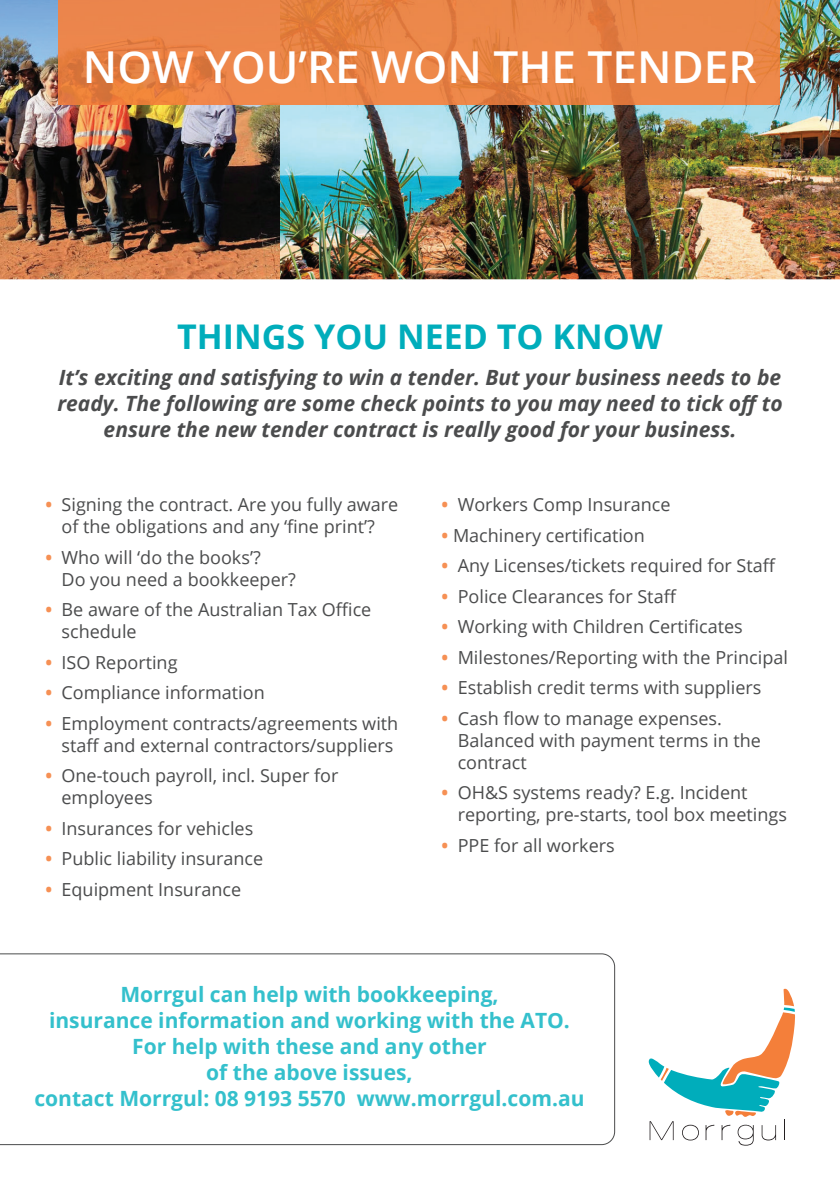
<style>
.page{position:relative;width:840px;height:1191px;background:#fff}
.page>*{position:absolute;margin:0;border:0;box-sizing:border-box;transform-origin:0 0}
.t1{font:600 44px "Open Sans";color:#fff}
.t2{font:700 34px "Open Sans";color:#00adbb}
.t3{font:italic 700 21px/26px "Open Sans";color:#4b4c4d;text-align:center}
.t4{font:700 21px/26px "Open Sans";color:#34c0cc;text-align:center}
.t5{font:18px/22px "Open Sans";color:#4b4c4d}
.s1{font-weight:700;color:#f69054}
</style>
<div class="page">
<svg style="left:0;top:953px;width:614px;height:192px"></svg>
<img style="left:0;top:0;width:839px;height:279px">
<svg style="left:648px;top:988px;width:146px;height:157px"></svg>
<img style="left:58px;top:0;width:720px;height:104px">
<h1 class="t1" style="left:83px;top:37px;width:675px">NOW YOU’RE WON THE TENDER</h1>
<h2 class="t2" style="left:177px;top:312px;width:487px">THINGS YOU NEED TO KNOW</h2>
<p class="t3" style="left:57px;top:363px;width:726px">It’s exciting and satisfying to win a tender. But your business needs to be ready. The following are some check points to you may need to tick offto ensure the new tender contract is really good for your business.</p>
<p class="t5" style="left:45px;top:493px;width:354px;text-align:center"><span class="s1">•</span> Signing the contract. Are you fully aware of the obligations and any ‘fine print’?</p>
<p class="t5" style="left:61px;top:546px;width:236px;text-indent:-16px"><span class="s1">•</span> Who will ‘do the books’?<br>Do you need a bookkeeper?</p>
<p class="t5" style="left:61px;top:598px;width:311px;text-indent:-16px"><span class="s1">•</span> Be aware of the Australian Tax Office schedule</p>
<p class="t5" style="left:45px;top:651px;width:134px"><span class="s1">•</span> ISO Reporting</p>
<p class="t5" style="left:45px;top:681px;width:221px"><span class="s1">•</span> Compliance information</p>
<p class="t5" style="left:45px;top:712px;width:354px;text-align:right"><span class="s1">•</span> Employment contracts/agreements with staff and external contractors/suppliers</p>
<p class="t5" style="left:61px;top:764px;width:278px;text-indent:-16px"><span class="s1">•</span> One-touch payroll, incl. Super for employees</p>
<p class="t5" style="left:45px;top:817px;width:209px"><span class="s1">•</span> Insurances for vehicles</p>
<p class="t5" style="left:45px;top:847px;width:219px"><span class="s1">•</span> Public liability insurance</p>
<p class="t5" style="left:45px;top:878px;width:197px"><span class="s1">•</span> Equipment Insurance</p>
<p class="t5" style="left:441px;top:493px;width:230px"><span class="s1">•</span> Workers Comp Insurance</p>
<p class="t5" style="left:441px;top:524px;width:205px"><span class="s1">•</span> Machinery certification</p>
<p class="t5" style="left:441px;top:554px;width:335px"><span class="s1">•</span> Any Licenses/tickets required for Staff</p>
<p class="t5" style="left:441px;top:585px;width:236px"><span class="s1">•</span> Police Clearances for Staff</p>
<p class="t5" style="left:441px;top:615px;width:302px"><span class="s1">•</span> Working with Children Certificates</p>
<p class="t5" style="left:441px;top:646px;width:348px"><span class="s1">•</span> Milestones/Reporting with the Principal</p>
<p class="t5" style="left:441px;top:676px;width:321px"><span class="s1">•</span> Establish credit terms with suppliers</p>
<p class="t5" style="left:457px;top:707px;width:304px;text-indent:-16px"><span class="s1">•</span> Cash flow to manage expenses.<br>Balanced with payment terms in the contract</p>
<p class="t5" style="left:457px;top:781px;width:330px;text-indent:-16px"><span class="s1">•</span> OH&amp;S systems ready? E.g. Incident reporting, pre-starts, tool box meetings</p>
<p class="t5" style="left:441px;top:834px;width:174px"><span class="s1">•</span> PPE for all workers</p>
<p class="t4" style="left:34px;top:980px;width:551px">Morrgul can help with bookkeeping,<br>insurance information and working with the ATO.<br>For help with these and any other<br>of the above issues,<br>contact Morrgul: 08 9193 5570 www.morrgul.com.au</p>
</div>
